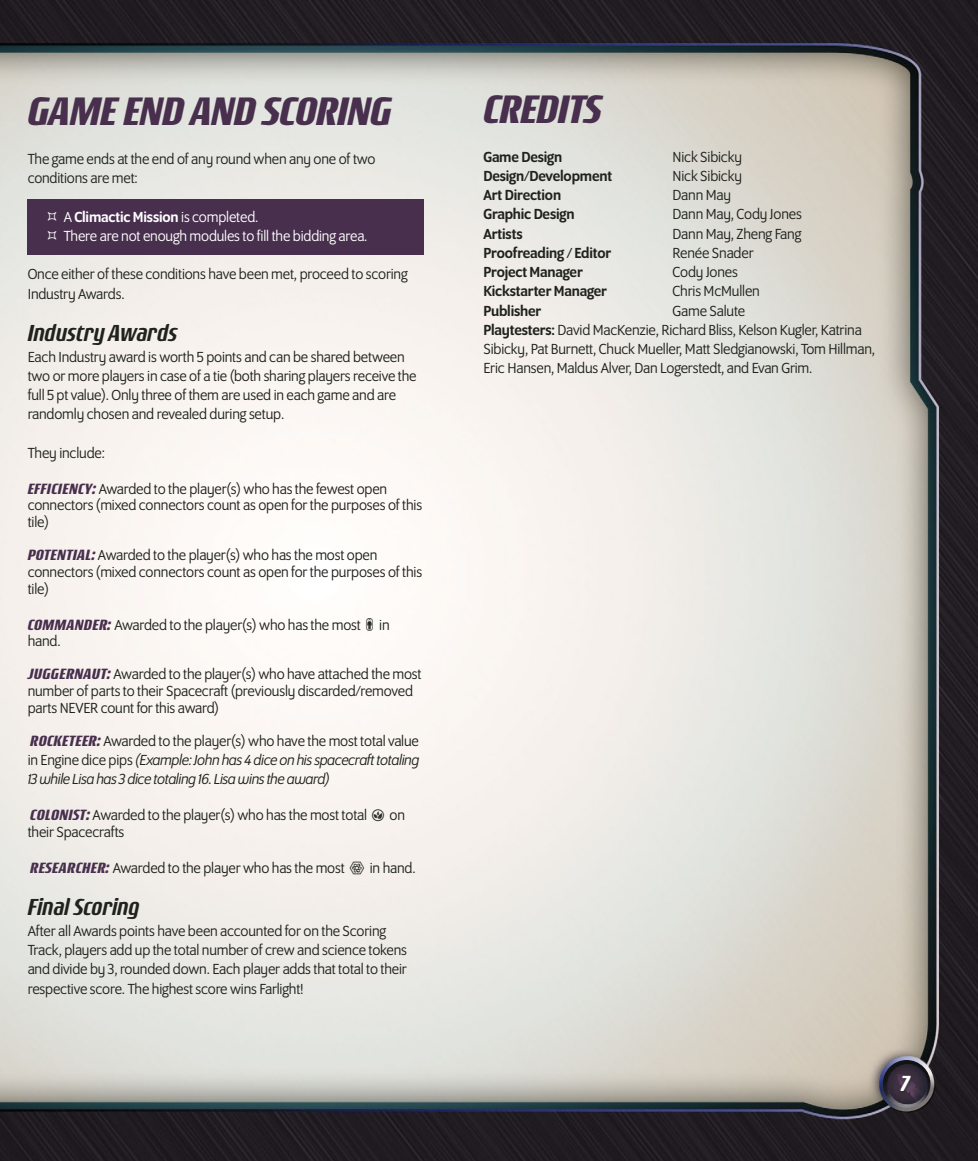
<style>
.page{position:relative;width:978px;height:1161px;background:#fff}
.page>*{position:absolute;margin:0;border:0;box-sizing:border-box;transform-origin:0 0}
.t1{font:italic 700 42px "Rogue Sans";letter-spacing:-.01em;color:#482f4d}
.t2{font:italic 500 24.5px "Rogue Sans";color:#20221d}
.t3{font:italic 700 23.1px "Rogue Sans";color:#fff;scale:.91 1}
.t4{font:15.75px/19.2px "Program OT";letter-spacing:-.01em;color:#20221d}
.t5{font:italic 15.75px/19.2px "Program OT";letter-spacing:-.025em;color:#20221d;text-align:justify}
.t6{font:500 15.75px "Program OT";letter-spacing:-.01em;color:#20221d}
.t7{font:15.75px/19.2px "Program OT";letter-spacing:-.01em;color:#fff}
.s1{font-weight:500}
.s2{font-family:"Rogue Sans";font-weight:700;font-style:italic;color:#482f4d}
.s3{font-family:"Rogue Sans";font-weight:700;color:#482f4d}
.s4{font-style:normal}
</style>
<div class="page">
<img style="left:0;top:0;width:977px;height:1161px">
<img style="left:878px;top:1056px;width:56px;height:55px">
<img style="left:882px;top:1060px;width:48px;height:47px;border-radius:24px">
<div style="left:897px;top:1074px;width:18px;height:22px;background:#20221d;opacity:.75"></div>
<div style="left:28px;top:200px;width:396px;height:35px;background:#482f4d"></div>
<div style="left:28px;top:219px;width:396px;height:35px;background:#482f4d"></div>
<svg style="left:372px;top:809px;width:12px;height:12px"></svg>
<svg style="left:350px;top:861px;width:14px;height:13px"></svg>
<h1 class="t1" style="left:28px;top:87px;width:365px">GAME END AND SCORING</h1>
<p class="t4" style="left:28px;top:149px;width:349px">The game ends at the end of any round when any one of two conditions are met:</p>
<p class="t7" style="left:64px;top:207px;width:305px">A <span class="s1">Climactic Mission</span> is completed.<br>There are not enough modules to fill the bidding area.</p>
<p class="t4" style="left:28px;top:265px;width:381px">Once either of these conditions have been met, proceed to scoring<br>Industry Awards.</p>
<h2 class="t2" style="left:28px;top:319px;width:151px">Industry Awards</h2>
<p class="t4" style="left:28px;top:347px;width:390px">Each Industry award is worth 5 points and can be shared between two or more players in case of a tie (both sharing players receive the full 5 pt value). Only three of them are used in each game and are randomly chosen and revealed during setup.</p>
<p class="t4" style="left:28px;top:443px;width:79px">They include:</p>
<p class="t4" style="left:28px;top:480px;width:396px;line-height:16.6px"><span class="s2">EFFICIENCY:</span> Awarded to the player(s) who has the fewest open connectors (mixed connectors count as open for the purposes of this tile)</p>
<p class="t4" style="left:28px;top:547px;width:396px;line-height:16.6px"><span class="s2">POTENTIAL:</span> Awarded to the player(s) who has the most open connectors (mixed connectors count as open for the purposes of this tile)</p>
<p class="t4" style="left:28px;top:616px;width:363px;line-height:16.6px"><span class="s2">COMMANDER:</span> Awarded to the player(s) who has the most ❑ in hand.</p>
<p class="t4" style="left:28px;top:666px;width:395px;line-height:16.6px"><span class="s2">JUGGERNAUT:</span> Awarded to the player(s) who have attached the most number of parts to their Spacecraft (previously discarded/removed parts NEVER count for this award)</p>
<p class="t5" style="left:28px;top:731px;width:393px"><span class="s3">ROCKETEER:</span> <span class="s4">Awarded to the player(s) who have the most total value in Engine dice pips</span> (Example: John has 4 dice on his spacecraft totaling 13 while Lisa has 3 dice totaling 16. Lisa wins the award)</p>
<p class="t4" style="left:30px;top:805px;width:338px"><span class="s2">COLONIST:</span> Awarded to the player(s) who has the most total</p>
<p class="t4" style="left:389px;top:805px;width:17px">on</p>
<p class="t4" style="left:28px;top:822px;width:98px">their Spacecrafts</p>
<p class="t4" style="left:30px;top:858px;width:316px"><span class="s2">RESEARCHER:</span> Awarded to the player who has the most</p>
<p class="t4" style="left:370px;top:858px;width:47px">in hand.</p>
<h2 class="t2" style="left:28px;top:893px;width:113px">Final Scoring</h2>
<p class="t4" style="left:28px;top:921px;width:381px">After all Awards points have been accounted for on the Scoring Track, players add up the total number of crew and science tokens and divide by 3, rounded down. Each player adds that total to their respective score. The highest score wins Farlight!</p>
<h1 class="t1" style="left:483px;top:84px;width:119px">CREDITS</h1>
<p class="t6" style="left:483px;top:148px;width:80px">Game Design</p>
<p class="t4" style="left:672px;top:147px;width:71px">Nick Sibicky</p>
<p class="t6" style="left:483px;top:167px;width:130px">Design/Development</p>
<p class="t4" style="left:672px;top:166px;width:71px">Nick Sibicky</p>
<p class="t6" style="left:483px;top:186px;width:79px">Art Direction</p>
<p class="t4" style="left:672px;top:185px;width:60px">Dann May</p>
<p class="t6" style="left:483px;top:205px;width:93px">Graphic Design</p>
<p class="t4" style="left:672px;top:205px;width:131px">Dann May, Cody Jones</p>
<p class="t6" style="left:483px;top:225px;width:41px">Artists</p>
<p class="t4" style="left:672px;top:224px;width:130px">Dann May, Zheng Fang</p>
<p class="t6" style="left:483px;top:244px;width:129px">Proofreading / Editor</p>
<p class="t4" style="left:672px;top:243px;width:83px">Renée Snader</p>
<p class="t6" style="left:483px;top:263px;width:101px">Project Manager</p>
<p class="t4" style="left:672px;top:262px;width:67px">Cody Jones</p>
<p class="t6" style="left:483px;top:282px;width:125px">Kickstarter Manager</p>
<p class="t4" style="left:672px;top:282px;width:89px">Chris McMullen</p>
<p class="t6" style="left:483px;top:302px;width:59px">Publisher</p>
<p class="t4" style="left:483px;top:301px;width:393px;text-indent:189px">Game Salute<br><span class="s1">Playtesters:</span> David MacKenzie, Richard Bliss, Kelson Kugler, Katrina Sibicky, Pat Burnett, Chuck Mueller, Matt Sledgianowski, Tom Hillman, Eric Hansen, Maldus Alver, Dan Logerstedt, and Evan Grim.</p>
<h3 class="t3" style="left:900px;top:1070px;width:11px">7</h3>
</div>
